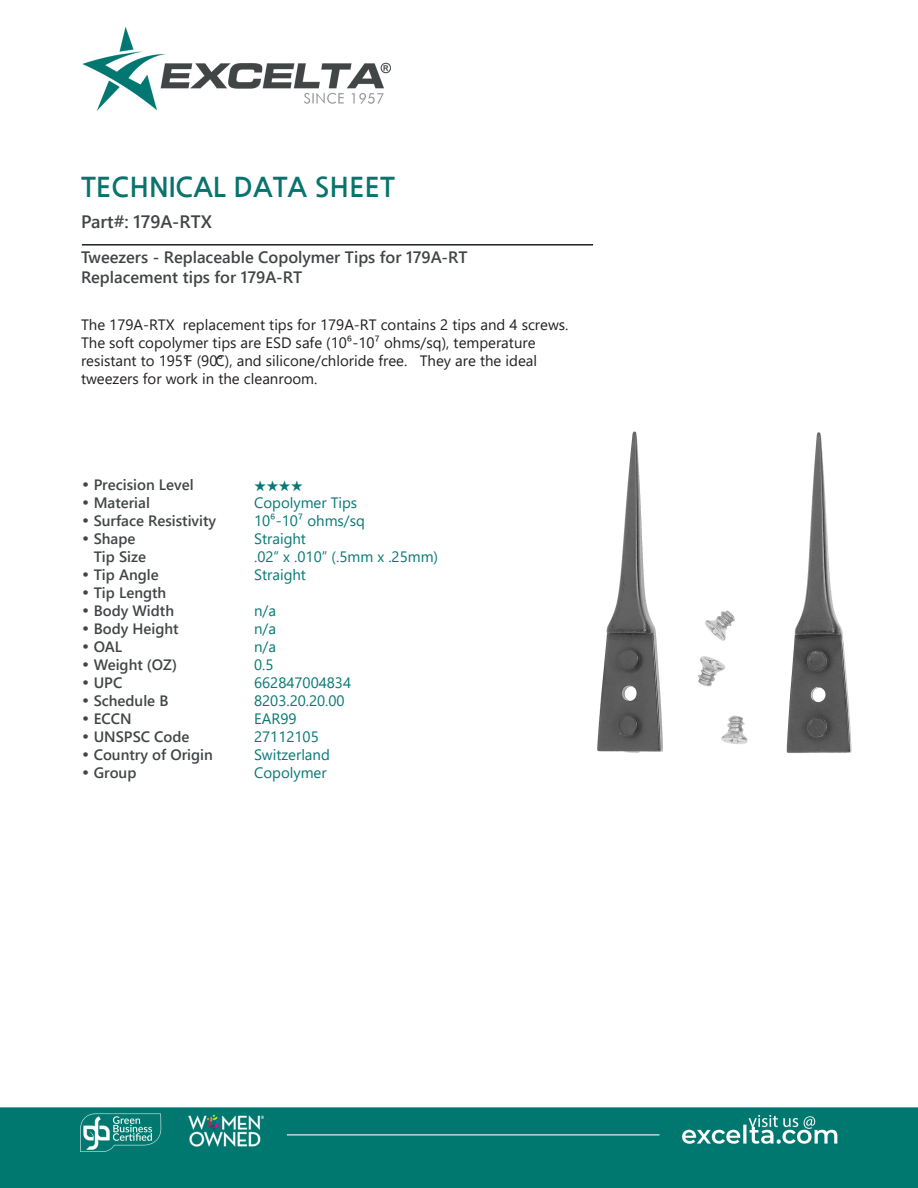
<style>
.page{position:relative;width:918px;height:1188px;background:#fff}
.page>*{position:absolute;margin:0;border:0;box-sizing:border-box;transform-origin:0 0}
.t1{font:700 27px "Nanum Gothic";color:#08746d}
.t2{font:700 18px "Yu Gothic UI";color:#414546}
.t3{font:700 16.5px "Yu Gothic UI";color:#414546}
.t4{font:15px/18px "Yu Gothic UI";color:#231f20}
.CT_s_CTM{font:700 15px "Yu Gothic UI";color:#414546}
.CT_s_CTM-2{font:15px "Yu Gothic UI";color:#077874}
.CT_s_CTM-3{font:500 15px "ITC Zapf Dingbats";color:#077874}
.s1{font-family:"Century Gothic";font-weight:400}
</style>
<div class="page">
<img style="left:0;top:27px;width:918px;height:1161px">
<img style="left:558px;top:377px;width:333px;height:442px">
<hr style="left:82px;top:244px;width:511px;height:2px;background:#231f20">
<p class="t1" style="left:81px;top:173px;width:315px">TECHNICAL DATA SHEET</p>
<p class="t2" style="left:81px;top:212px;width:132px">Part#: 179A-RTX</p>
<p class="t3" style="left:81px;top:247px;width:388px">Tweezers - Replaceable Copolymer Tips for 179A-RT</p>
<p class="t3" style="left:81px;top:267px;width:223px">Replacement tips for 179A-RT</p>
<p class="t4" style="left:81px;top:313px;width:489px">The 179A-RTX replacement tips for 179A-RT contains 2 tips and 4 screws.<br>The soft copolymer tips are ESD safe (10⁶-10⁷ ohms/sq), temperature resistant to 195°F (90°C), and silicone/chloride free. They are the ideal tweezers for work in the cleanroom.</p>
<p class="CT_s_CTM" style="left:81px;top:476px;width:114px"><span class="s1">•</span> Precision Level</p>
<p class="CT_s_CTM-3" style="left:254px;top:479px;width:50px">★★★★</p>
<p class="CT_s_CTM" style="left:81px;top:494px;width:70px"><span class="s1">•</span> Material</p>
<p class="CT_s_CTM-2" style="left:254px;top:489px;width:105px">Copolymer Tips</p>
<p class="CT_s_CTM" style="left:81px;top:512px;width:137px"><span class="s1">•</span> Surface Resistivity</p>
<p class="CT_s_CTM-2" style="left:254px;top:507px;width:112px">10⁶-10⁷ ohms/sq</p>
<p class="CT_s_CTM" style="left:81px;top:530px;width:56px"><span class="s1">•</span> Shape</p>
<p class="CT_s_CTM-2" style="left:254px;top:525px;width:53px">Straight</p>
<p class="CT_s_CTM" style="left:94px;top:548px;width:54px">Tip Size</p>
<p class="CT_s_CTM-2" style="left:254px;top:543px;width:186px">.02” x .010” (.5mm x .25mm)</p>
<p class="CT_s_CTM" style="left:81px;top:566px;width:79px"><span class="s1">•</span> Tip Angle</p>
<p class="CT_s_CTM-2" style="left:254px;top:561px;width:53px">Straight</p>
<p class="CT_s_CTM" style="left:81px;top:584px;width:87px"><span class="s1">•</span> Tip Length</p>
<p class="CT_s_CTM" style="left:81px;top:602px;width:95px"><span class="s1">•</span> Body Width</p>
<p class="CT_s_CTM-2" style="left:254px;top:597px;width:23px">n/a</p>
<p class="CT_s_CTM" style="left:81px;top:620px;width:99px"><span class="s1">•</span> Body Height</p>
<p class="CT_s_CTM-2" style="left:254px;top:615px;width:23px">n/a</p>
<p class="CT_s_CTM" style="left:81px;top:638px;width:43px"><span class="s1">•</span> OAL</p>
<p class="CT_s_CTM-2" style="left:254px;top:633px;width:23px">n/a</p>
<p class="CT_s_CTM" style="left:81px;top:656px;width:98px"><span class="s1">•</span> Weight (OZ)</p>
<p class="CT_s_CTM-2" style="left:254px;top:651px;width:21px">0.5</p>
<p class="CT_s_CTM" style="left:81px;top:674px;width:43px"><span class="s1">•</span> UPC</p>
<p class="CT_s_CTM-2" style="left:254px;top:669px;width:99px">662847004834</p>
<p class="CT_s_CTM" style="left:81px;top:692px;width:89px"><span class="s1">•</span> Schedule B</p>
<p class="CT_s_CTM-2" style="left:254px;top:687px;width:92px">8203.20.20.00</p>
<p class="CT_s_CTM" style="left:81px;top:710px;width:52px"><span class="s1">•</span> ECCN</p>
<p class="CT_s_CTM-2" style="left:254px;top:705px;width:44px">EAR99</p>
<p class="CT_s_CTM" style="left:81px;top:728px;width:110px"><span class="s1">•</span> UNSPSC Code</p>
<p class="CT_s_CTM-2" style="left:254px;top:723px;width:66px">27112105</p>
<p class="CT_s_CTM" style="left:81px;top:746px;width:133px"><span class="s1">•</span> Country of Origin</p>
<p class="CT_s_CTM-2" style="left:254px;top:741px;width:77px">Switzerland</p>
<p class="CT_s_CTM" style="left:81px;top:764px;width:57px"><span class="s1">•</span> Group</p>
<p class="CT_s_CTM-2" style="left:254px;top:759px;width:74px">Copolymer</p>
</div>
